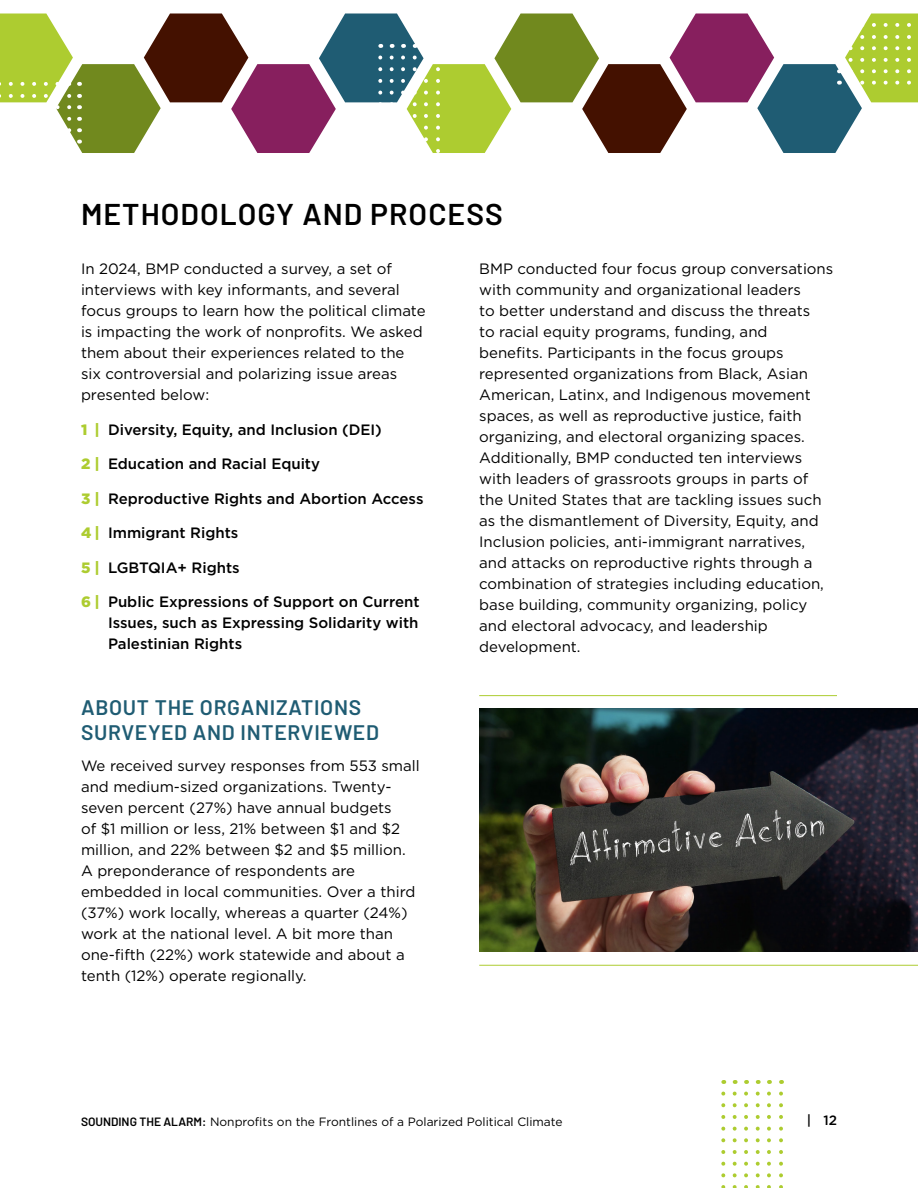
<style>
.page{position:relative;width:918px;height:1188px;background:#fff}
.page>*{position:absolute;margin:0;border:0;box-sizing:border-box;transform-origin:0 0}
.t1{font:600 30px "Barlow";letter-spacing:.035em;color:#000}
.t2{font:600 21px/24px "Barlow";letter-spacing:.035em;color:#1f5c73}
.t3{font:15px/21px "Gotham";color:#000}
.t4{font:500 15px/21px "Gotham";color:#000;text-align:justify}
.t5{font:500 13.5px "Gotham";color:#000}
.t6{font:12px "Gotham";color:#000}
.s1{font-weight:900;color:#adcc30}
.s2{font-family:"Barlow";font-weight:600}
</style>
<div class="page">
<svg style="left:779px;top:1094px;width:4px;height:94px"></svg>
<svg style="left:767px;top:1094px;width:4px;height:94px"></svg>
<svg style="left:756px;top:1094px;width:4px;height:94px"></svg>
<svg style="left:744px;top:1094px;width:4px;height:94px"></svg>
<svg style="left:733px;top:1094px;width:4px;height:94px"></svg>
<svg style="left:721px;top:1094px;width:4px;height:94px"></svg>
<svg style="left:0;top:14px;width:918px;height:139px"></svg>
<hr style="left:479px;top:695px;width:358px;height:1px;background:#adcc30">
<hr style="left:479px;top:965px;width:439px;height:1px;background:#adcc30">
<img style="left:479px;top:709px;width:439px;height:243px">
<h1 class="t1" style="left:81px;top:192px;width:423px">METHODOLOGY AND PROCESS</h1>
<p class="t3" style="left:81px;top:258px;width:346px">In 2024, BMP conducted a survey, a set of interviews with key informants, and several focus groups to learn how the political climate is impacting the work of nonprofits. We asked them about their experiences related to the six controversial and polarizing issue areas presented below:</p>
<p class="t4" style="left:81px;top:419px;width:302px"><span class="s1">1 |</span> Diversity, Equity, and Inclusion (DEI)</p>
<p class="t4" style="left:81px;top:454px;width:241px"><span class="s1">2 |</span> Education and Racial Equity</p>
<p class="t4" style="left:81px;top:488px;width:344px"><span class="s1">3 |</span> Reproductive Rights and Abortion Access</p>
<p class="t4" style="left:81px;top:523px;width:159px"><span class="s1">4 |</span> Immigrant Rights</p>
<p class="t4" style="left:81px;top:557px;width:160px"><span class="s1">5 |</span> LGBTQIA+ Rights</p>
<p class="t4" style="left:108px;top:592px;width:313px;text-indent:-27px"><span class="s1">6 |</span> Public Expressions of Support on Current Issues, such as Expressing Solidarity with Palestinian Rights</p>
<h2 class="t2" style="left:81px;top:694px;width:300px">ABOUT THE ORGANIZATIONS<br>SURVEYED AND INTERVIEWED</h2>
<p class="t3" style="left:81px;top:755px;width:340px">We received survey responses from 553 small and medium-sized organizations. Twenty&shy;seven percent (27%) have annual budgets<br>of $1 million or less, 21% between $1 and $2 million, and 22% between $2 and $5 million.<br>A preponderance of respondents are embedded in local communities. Over a third (37%) work locally, whereas a quarter (24%) work at the national level. A bit more than one-fifth (22%) work statewide and about a tenth (12%) operate regionally.</p>
<p class="t3" style="left:479px;top:258px;width:356px">BMP conducted four focus group conversations with community and organizational leaders<br>to better understand and discuss the threats<br>to racial equity programs, funding, and benefits. Participants in the focus groups represented organizations from Black, Asian American, Latinx, and Indigenous movement spaces, as well as reproductive justice, faith organizing, and electoral organizing spaces.<br>Additionally, BMP conducted ten interviews with leaders of grassroots groups in parts of the United States that are tackling issues such as the dismantlement of Diversity, Equity, and Inclusion policies, anti-immigrant narratives, and attacks on reproductive rights through a combination of strategies including education, base building, community organizing, policy and electoral advocacy, and leadership development.</p>
<p class="t6" style="left:81px;top:1114px;width:483px"><span class="s2">SOUNDING THE ALARM:</span> Nonprofits on the Frontlines of a Polarized Political Climate</p>
<p class="t5" style="left:807px;top:1111px;width:32px">| 12</p>
</div>
